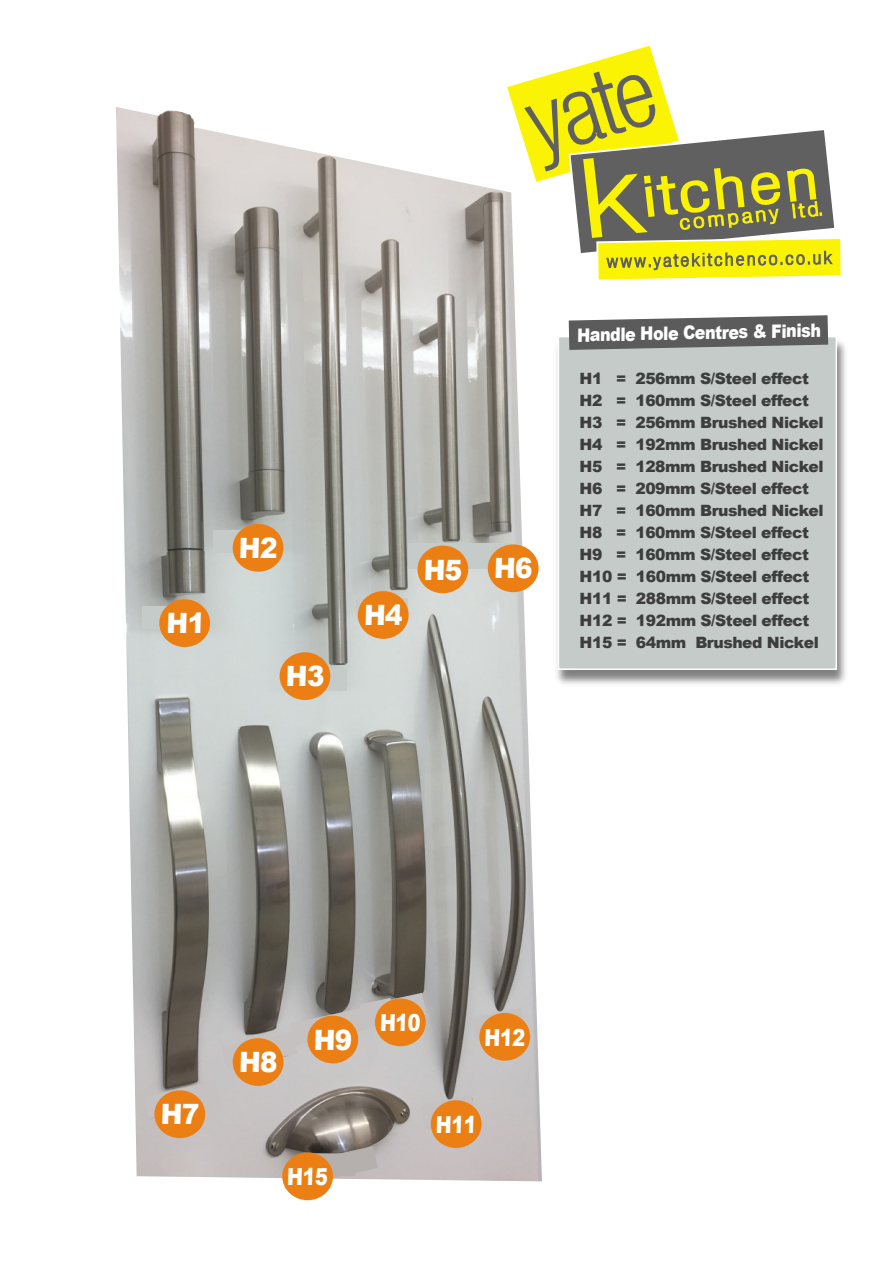
<style>
.page{position:relative;width:893px;height:1263px;background:#fff}
.page>*{position:absolute;margin:0;border:0;box-sizing:border-box;transform-origin:0 0}
.t1{font:900 28.05px "Arial";color:#fff;scale:.94 1}
.t2{font:900 23.4px "Arial";color:#fff;scale:.83 1}
.t3{font:900 18.6px "Arial";color:#fff;scale:.86 1}
.t4{font:900 15.6px/22px "Arial";letter-spacing:-.03em;color:#3d3d3d}
</style>
<div class="page">
<img style="left:138px;top:188px;width:371px;height:958px">
<svg style="left:509px;top:393px;width:32px;height:753px"></svg>
<svg style="left:117px;top:188px;width:21px;height:958px"></svg>
<svg style="left:116px;top:110px;width:78px;height:78px"></svg>
<svg style="left:116px;top:107px;width:47px;height:9px"></svg>
<div style="left:142px;top:606px;width:63px;height:22px;background:#c5cbc9"></div>
<div style="left:213px;top:530px;width:63px;height:23px;background:#c5cbc9"></div>
<div style="left:284px;top:668px;width:63px;height:22px;background:#c5cbc9"></div>
<svg style="left:357px;top:598px;width:50px;height:22px"></svg>
<div style="left:408px;top:543px;width:102px;height:25px;background:#c5cbc9"></div>
<div style="left:159px;top:599px;width:51px;height:48px;background:#eb7f13;border-radius:50%"></div>
<div style="left:233px;top:524px;width:50px;height:48px;background:#eb7f13;border-radius:50%"></div>
<div style="left:280px;top:652px;width:50px;height:48px;background:#eb7f13;border-radius:50%"></div>
<div style="left:358px;top:591px;width:51px;height:48px;background:#eb7f13;border-radius:50%"></div>
<div style="left:417px;top:545px;width:51px;height:48px;background:#eb7f13;border-radius:50%"></div>
<div style="left:488px;top:544px;width:51px;height:48px;background:#eb7f13;border-radius:50%"></div>
<svg style="left:144px;top:1081px;width:76px;height:37px"></svg>
<svg style="left:222px;top:993px;width:205px;height:76px"></svg>
<svg style="left:471px;top:1007px;width:55px;height:33px"></svg>
<svg style="left:421px;top:1095px;width:55px;height:32px"></svg>
<svg style="left:136px;top:1146px;width:406px;height:55px"></svg>
<div style="left:304px;top:1153px;width:51px;height:23px;background:#b5b0ad"></div>
<div style="left:154px;top:1090px;width:51px;height:48px;background:#eb7f13;border-radius:50%"></div>
<div style="left:233px;top:1038px;width:51px;height:48px;background:#eb7f13;border-radius:50%"></div>
<div style="left:307px;top:1015px;width:51px;height:48px;background:#eb7f13;border-radius:50%"></div>
<div style="left:375px;top:998px;width:51px;height:48px;background:#eb7f13;border-radius:50%"></div>
<div style="left:431px;top:1100px;width:51px;height:48px;background:#eb7f13;border-radius:50%"></div>
<div style="left:479px;top:1013px;width:51px;height:48px;background:#eb7f13;border-radius:50%"></div>
<div style="left:282px;top:1152px;width:51px;height:48px;background:#eb7f13;border-radius:50%"></div>
<img style="left:539px;top:344px;width:307px;height:344px">
<div style="left:558px;top:336px;width:279px;height:334px;background:#c5cbc9;border:2px solid #fff"></div>
<svg style="left:194px;top:46px;width:649px;height:347px"></svg>
<h1 class="t1" style="left:166px;top:613px;width:43px">H1</h1>
<h1 class="t1" style="left:239px;top:538px;width:43px">H2</h1>
<h1 class="t1" style="left:286px;top:666px;width:43px">H3</h1>
<h1 class="t1" style="left:364px;top:605px;width:43px">H4</h1>
<h1 class="t1" style="left:423px;top:559px;width:118px">H5 H6</h1>
<p class="t3" style="left:577px;top:328px;width:285px;rotate:-1deg">Handle Hole Centres &amp; Finish</p>
<p class="t4" style="left:580px;top:369px;width:246px">H1 = 256mm S/Steel effect<br>H2 = 160mm S/Steel effect<br>H3 = 256mm Brushed Nickel<br>H4 = 192mm Brushed Nickel<br>H5 = 128mm Brushed Nickel<br>H6 = 209mm S/Steel effect<br>H7 = 160mm Brushed Nickel<br>H8 = 160mm S/Steel effect<br>H9 = 160mm S/Steel effect<br>H10 = 160mm S/Steel effect<br>H11 = 288mm S/Steel effect<br>H12 = 192mm S/Steel effect<br>H15 = 64mm Brushed Nickel</p>
<h1 class="t1" style="left:160px;top:1104px;width:43px">H7</h1>
<h1 class="t1" style="left:239px;top:1052px;width:43px">H8</h1>
<h1 class="t1" style="left:313px;top:1029px;width:43px">H9</h1>
<h2 class="t2" style="left:287px;top:1168px;width:52px">H15</h2>
<h2 class="t2" style="left:380px;top:1014px;width:52px">H10</h2>
<h2 class="t2" style="left:484px;top:1029px;width:52px">H12</h2>
<h2 class="t2" style="left:435px;top:1116px;width:52px">H11</h2>
</div>
